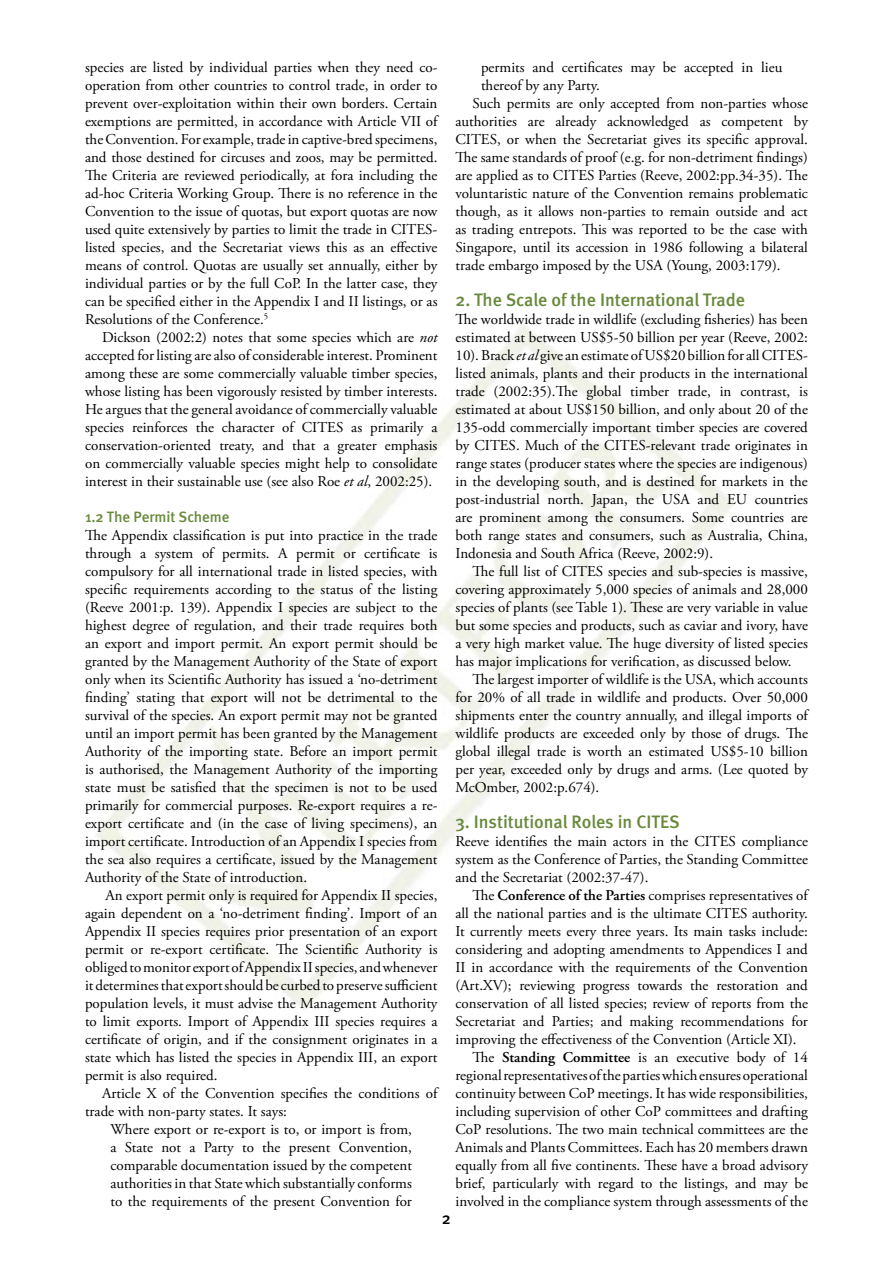
<style>
.page{position:relative;width:893px;height:1263px;background:#fff}
.page>*{position:absolute;margin:0;border:0;box-sizing:border-box;transform-origin:0 0}
.t1{font:500 18px "Meta";color:#68893b}
.t2{font:500 16.5px "Meta";color:#000}
.t3{font:15px/18px "Adobe Garamond Pro";color:#000;text-align:justify}
.t4{font:500 15px "Meta";color:#68893b}
.s1{font-style:italic}
.s2{font-weight:600}
</style>
<div class="page">
<p class="t3" style="left:85px;top:59px;width:354px">species are listed by individual parties when they need co&shy;operation from other countries to control trade, in order to prevent over-exploitation within their own borders. Certain exemptions are permitted, in accordance with Article VII of the Convention. For example, trade in captive-bred specimens, and those destined for circuses and zoos, may be permitted.<br>The Criteria are reviewed periodically, at fora including the ad-hoc Criteria Working Group. There is no reference in the Convention to the issue of quotas, but export quotas are now used quite extensively by parties to limit the trade in CITES&shy;listed species, and the Secretariat views this as an effective means of control. Quotas are usually set annually, either by individual parties or by the full CoP. In the latter case, they can be specified either in the Appendix I and II listings, or as Resolutions of the Conference.<sup>5</sup></p>
<p class="t3" style="left:85px;top:329px;width:354px;text-indent:17px">Dickson (2002:2) notes that some species which are <span class="s1">not </span>accepted for listing are also of considerable interest. Prominent among these are some commercially valuable timber species, whose listing has been vigorously resisted by timber interests.<br>He argues that the general avoidance of commercially valuable species reinforces the character of CITES as primarily a conservation-oriented treaty, and that a greater emphasis on commercially valuable species might help to consolidate interest in their sustainable use (see also Roe <span class="s1">et al</span>, 2002:25).</p>
<p class="t4" style="left:85px;top:508px;width:146px">1.2 The Permit Scheme</p>
<p class="t3" style="left:85px;top:527px;width:354px">The Appendix classification is put into practice in the trade through a system of permits. A permit or certificate is compulsory for all international trade in listed species, with specific requirements according to the status of the listing (Reeve 2001:p. 139). Appendix I species are subject to the highest degree of regulation, and their trade requires both an export and import permit. An export permit should be granted by the Management Authority of the State of export only when its Scientific Authority has issued a ‘no-detriment finding’ stating that export will not be detrimental to the survival of the species. An export permit may not be granted until an import permit has been granted by the Management Authority of the importing state. Before an import permit is authorised, the Management Authority of the importing state must be satisfied that the specimen is not to be used primarily for commercial purposes. Re-export requires a re&shy;export certificate and (in the case of living specimens), an import certificate. Introduction of an Appendix I species from the sea also requires a certificate, issued by the Management Authority of the State of introduction.</p>
<p class="t3" style="left:85px;top:887px;width:354px;text-indent:20px">An export permit only is required for Appendix II species, again dependent on a ‘no-detriment finding’. Import of an Appendix II species requires prior presentation of an export permit or re-export certificate. The Scientific Authority is obliged to monitor export of Appendix II species, and whenever it determines that export should be curbed to preserve sufficient population levels, it must advise the Management Authority to limit exports. Import of Appendix III species requires a certificate of origin, and if the consignment originates in a state which has listed the species in Appendix III, an export permit is also required.</p>
<p class="t3" style="left:102px;top:1085px;width:337px">Article X of the Convention specifies the conditions of</p>
<p class="t3" style="left:85px;top:1103px;width:203px">trade with non-party states. It says:</p>
<p class="t3" style="left:111px;top:1121px;width:303px">Where export or re-export is to, or import is from,</p>
<p class="t3" style="left:111px;top:1139px;width:303px">a State not a Party to the present Convention,</p>
<p class="t3" style="left:111px;top:1157px;width:303px">comparable documentation issued by the competent</p>
<p class="t3" style="left:111px;top:1175px;width:303px">authorities in that State which substantially conforms</p>
<p class="t3" style="left:111px;top:1193px;width:303px">to the requirements of the present Convention for</p>
<p class="t3" style="left:481px;top:59px;width:303px">permits and certificates may be accepted in lieu</p>
<p class="t3" style="left:481px;top:77px;width:120px">thereof by any Party.</p>
<p class="t3" style="left:472px;top:95px;width:337px">Such permits are only accepted from non-parties whose</p>
<p class="t3" style="left:455px;top:113px;width:354px">authorities are already acknowledged as competent by</p>
<p class="t3" style="left:455px;top:131px;width:354px">CITES, or when the Secretariat gives its specific approval.</p>
<p class="t3" style="left:455px;top:149px;width:354px">The same standards of proof (e.g. for non-detriment findings)</p>
<p class="t3" style="left:455px;top:167px;width:354px">are applied as to CITES Parties (Reeve, 2002:pp.34-35). The</p>
<p class="t3" style="left:455px;top:185px;width:354px">voluntaristic nature of the Convention remains problematic</p>
<p class="t3" style="left:455px;top:203px;width:354px">though, as it allows non-parties to remain outside and act</p>
<p class="t3" style="left:455px;top:221px;width:354px">as trading entrepots. This was reported to be the case with</p>
<p class="t3" style="left:455px;top:239px;width:354px">Singapore, until its accession in 1986 following a bilateral</p>
<p class="t3" style="left:455px;top:257px;width:327px">trade embargo imposed by the USA (Young, 2003:179).</p>
<p class="t1" style="left:455px;top:289px;width:291px">2. The Scale of the International Trade</p>
<p class="t3" style="left:455px;top:311px;width:354px">The worldwide trade in wildlife (excluding fisheries) has been estimated at between US$5-50 billion per year (Reeve, 2002:<br>10). Brack <span class="s1">et al</span> give an estimate of US$20 billion for all CITES&shy;listed animals, plants and their products in the international trade (2002:35).The global timber trade, in contrast, is estimated at about US$150 billion, and only about 20 of the 135-odd commercially important timber species are covered by CITES. Much of the CITES-relevant trade originates in range states (producer states where the species are indigenous) in the developing south, and is destined for markets in the post-industrial north. Japan, the USA and EU countries are prominent among the consumers. Some countries are both range states and consumers, such as Australia, China, Indonesia and South Africa (Reeve, 2002:9).</p>
<p class="t3" style="left:455px;top:563px;width:354px;text-indent:17px">The full list of CITES species and sub-species is massive, covering approximately 5,000 species of animals and 28,000 species of plants (see Table 1). These are very variable in value but some species and products, such as caviar and ivory, have a very high market value. The huge diversity of listed species has major implications for verification, as discussed below.</p>
<p class="t3" style="left:455px;top:671px;width:354px;text-indent:17px">The largest importer of wildlife is the USA, which accounts for 20% of all trade in wildlife and products. Over 50,000 shipments enter the country annually, and illegal imports of wildlife products are exceeded only by those of drugs. The global illegal trade is worth an estimated US$5-10 billion per year, exceeded only by drugs and arms. (Lee quoted by McOmber, 2002:p.674).</p>
<p class="t1" style="left:455px;top:811px;width:226px">3. Institutional Roles in CITES</p>
<p class="t3" style="left:455px;top:833px;width:354px">Reeve identifies the main actors in the CITES compliance system as the Conference of Parties, the Standing Committee and the Secretariat (2002:37-47).</p>
<p class="t3" style="left:472px;top:887px;width:337px">The <span class="s2">Conference of the Parties</span> comprises representatives of</p>
<p class="t3" style="left:455px;top:905px;width:354px">all the national parties and is the ultimate CITES authority.</p>
<p class="t3" style="left:455px;top:923px;width:354px">It currently meets every three years. Its main tasks include:</p>
<p class="t3" style="left:455px;top:941px;width:354px">considering and adopting amendments to Appendices I and</p>
<p class="t3" style="left:455px;top:959px;width:354px">II in accordance with the requirements of the Convention</p>
<p class="t3" style="left:455px;top:977px;width:354px">(Art.XV); reviewing progress towards the restoration and</p>
<p class="t3" style="left:455px;top:995px;width:354px">conservation of all listed species; review of reports from the</p>
<p class="t3" style="left:455px;top:1013px;width:354px">Secretariat and Parties; and making recommendations for</p>
<p class="t3" style="left:455px;top:1031px;width:343px">improving the effectiveness of the Convention (Article XI).</p>
<p class="t3" style="left:472px;top:1049px;width:337px">The <span class="s2">Standing Committee</span> is an executive body of 14</p>
<p class="t3" style="left:455px;top:1067px;width:354px">regional representatives of the parties which ensures operational</p>
<p class="t3" style="left:455px;top:1085px;width:354px">continuity between CoP meetings. It has wide responsibilities,</p>
<p class="t3" style="left:455px;top:1103px;width:354px">including supervision of other CoP committees and drafting</p>
<p class="t3" style="left:455px;top:1121px;width:354px">CoP resolutions. The two main technical committees are the</p>
<p class="t3" style="left:455px;top:1139px;width:354px">Animals and Plants Committees. Each has 20 members drawn</p>
<p class="t3" style="left:455px;top:1157px;width:354px">equally from all five continents. These have a broad advisory</p>
<p class="t3" style="left:455px;top:1175px;width:354px">brief, particularly with regard to the listings, and may be</p>
<p class="t3" style="left:455px;top:1193px;width:354px">involved in the compliance system through assessments of the</p>
<p class="t2" style="left:442px;top:1209px;width:11px">2</p>
</div>
